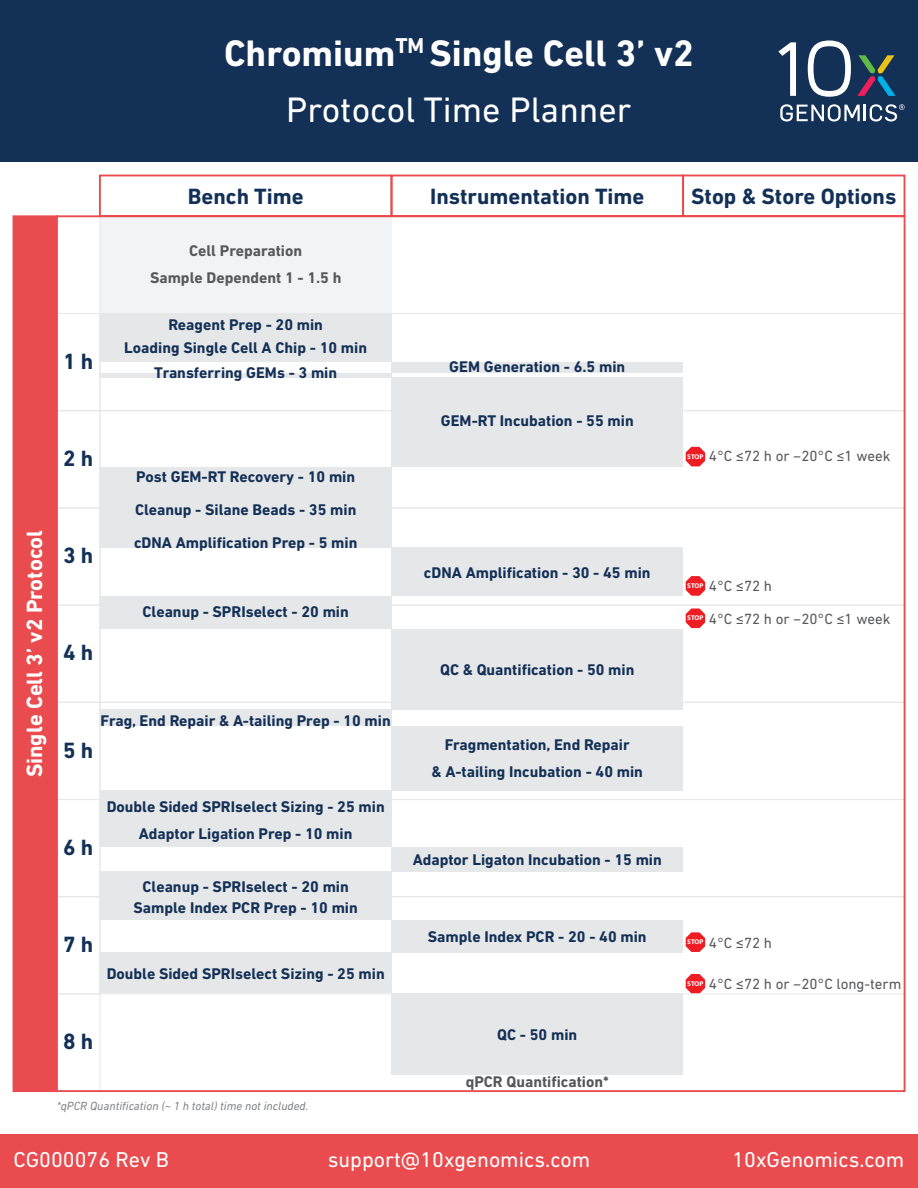
<style>
.page{position:relative;width:918px;height:1188px;background:#fff}
.page>*{position:absolute;margin:0;border:0;box-sizing:border-box;transform-origin:0 0}
.t1{font:700 37.5px "DIN Next LT Pro";color:#fff}
.t2{font:36px "DIN Next LT Pro";color:#fff}
.t3{font:700 22.5px "DIN Next LT Pro";color:#133056}
.t4{font:700 22.5px "DIN Next LT Pro";color:#fff}
.t5{font:21.9px "DIN Next LT Pro";color:#fff}
.t6{font:700 15.75px/24.5px "DIN Next LT Pro";color:#133056;text-align:center}
.t7{font:700 15.75px/27px "DIN Next LT Pro";color:#57585a;text-align:center}
.t8{font:15px "DIN Next LT Pro";color:#57585a}
.t9{font:italic 12px "DIN Next LT Pro";color:#808285}
.t10{font:700 6.9px "Myriad Pro";color:#fff}
</style>
<div class="page">
<div style="left:0;top:1134px;width:918px;height:54px;background:#e94b4f"></div>
<div style="left:100px;top:216px;width:292px;height:98px;background:#f2f3f4"></div>
<div style="left:392px;top:920px;width:291px;height:33px;background:#e6e7e9"></div>
<div style="left:100px;top:314px;width:292px;height:48px;background:#e6e7e9"></div>
<div style="left:0;top:0;width:918px;height:162px;background:#133056"></div>
<svg style="left:808px;top:40px;width:43px;height:57px"></svg>
<svg style="left:778px;top:42px;width:18px;height:54px"></svg>
<svg style="left:857px;top:55px;width:39px;height:41px"></svg>
<svg style="left:780px;top:104px;width:125px;height:18px"></svg>
<div style="left:392px;top:362px;width:291px;height:11px;background:#e6e7e9"></div>
<div style="left:100px;top:373px;width:292px;height:5px;background:#e6e7e9"></div>
<div style="left:100px;top:467px;width:292px;height:81px;background:#e6e7e9"></div>
<div style="left:100px;top:313px;width:805px;height:98px;border:1px solid #e6e7e9"></div>
<div style="left:392px;top:378px;width:291px;height:89px;background:#e6e7e9"></div>
<div style="left:56px;top:994px;width:44px;height:97px;border:1px solid #e6e7e9"></div>
<div style="left:392px;top:847px;width:291px;height:25px;background:#e6e7e9"></div>
<div style="left:100px;top:872px;width:292px;height:48px;background:#e6e7e9"></div>
<div style="left:392px;top:726px;width:291px;height:65px;background:#e6e7e9"></div>
<div style="left:391px;top:175px;width:293px;height:42px;border:2px solid #e94b4f"></div>
<div style="left:682px;top:175px;width:223px;height:42px;border:2px solid #e94b4f"></div>
<div style="left:392px;top:548px;width:291px;height:48px;background:#e6e7e9"></div>
<div style="left:100px;top:596px;width:292px;height:33px;background:#e6e7e9"></div>
<div style="left:100px;top:953px;width:292px;height:40px;background:#e6e7e9"></div>
<div style="left:100px;top:710px;width:292px;height:16px;background:#e6e7e9"></div>
<div style="left:56px;top:896px;width:44px;height:98px;border:1px solid #e6e7e9"></div>
<div style="left:99px;top:175px;width:293px;height:42px;border:2px solid #e94b4f"></div>
<svg style="left:686px;top:447px;width:19px;height:19px"></svg>
<svg style="left:686px;top:576px;width:19px;height:20px"></svg>
<svg style="left:686px;top:974px;width:19px;height:18px"></svg>
<div style="left:100px;top:791px;width:292px;height:56px;background:#e6e7e9"></div>
<div style="left:392px;top:629px;width:291px;height:81px;background:#e6e7e9"></div>
<div style="left:392px;top:993px;width:291px;height:81px;background:#e6e7e9"></div>
<div style="left:56px;top:799px;width:44px;height:98px;border:1px solid #e6e7e9"></div>
<div style="left:56px;top:702px;width:44px;height:98px;border:1px solid #e6e7e9"></div>
<div style="left:56px;top:605px;width:44px;height:98px;border:1px solid #e6e7e9"></div>
<div style="left:56px;top:508px;width:44px;height:97px;border:1px solid #e6e7e9"></div>
<div style="left:56px;top:410px;width:44px;height:98px;border:1px solid #e6e7e9"></div>
<div style="left:56px;top:313px;width:44px;height:98px;border:1px solid #e6e7e9"></div>
<div style="left:56px;top:216px;width:44px;height:98px;border:1px solid #e6e7e9"></div>
<div style="left:13px;top:215px;width:45px;height:877px;background:#e94b4f"></div>
<div style="left:100px;top:410px;width:805px;height:98px;border:1px solid #e6e7e9"></div>
<div style="left:100px;top:508px;width:805px;height:97px;border:1px solid #e6e7e9"></div>
<div style="left:100px;top:605px;width:805px;height:98px;border:1px solid #e6e7e9"></div>
<div style="left:100px;top:702px;width:805px;height:98px;border:1px solid #e6e7e9"></div>
<div style="left:100px;top:799px;width:805px;height:98px;border:1px solid #e6e7e9"></div>
<div style="left:100px;top:896px;width:805px;height:98px;border:1px solid #e6e7e9"></div>
<svg style="left:686px;top:608px;width:19px;height:20px"></svg>
<svg style="left:686px;top:932px;width:19px;height:20px"></svg>
<h1 class="t1" style="left:224px;top:31px;width:471px">Chromium<sup>TM</sup> Single Cell 3’ v2</h1>
<h2 class="t2" style="left:286px;top:89px;width:347px">Protocol Time Planner</h2>
<h3 class="t3" style="left:188px;top:183px;width:117px">Bench Time</h3>
<h3 class="t3" style="left:430px;top:183px;width:216px">Instrumentation Time</h3>
<p class="t7" style="left:150px;top:237px;width:193px">Cell Preparation<br>Sample Dependent 1 - 1.5 h</p>
<h3 class="t3" style="left:63px;top:348px;width:32px">1 h</h3>
<p class="t6" style="left:168px;top:313px;width:156px">Reagent Prep - 20 min</p>
<p class="t6" style="left:124px;top:335px;width:244px">Loading Single Cell A Chip - 10 min<br>Transferring GEMs - 3 min</p>
<h3 class="t4" style="left:21px;top:777px;width:249px;rotate:-90deg">Single Cell 3’ v2 Protocol</h3>
<h3 class="t3" style="left:63px;top:445px;width:32px">2 h</h3>
<h3 class="t3" style="left:63px;top:542px;width:32px">3 h</h3>
<h3 class="t3" style="left:63px;top:640px;width:32px">4 h</h3>
<p class="t6" style="left:136px;top:465px;width:221px">Post GEM-RT Recovery - 10 min</p>
<p class="t6" style="left:135px;top:498px;width:223px">Cleanup - Silane Beads - 35 min</p>
<p class="t6" style="left:134px;top:530px;width:225px">cDNA Amplification Prep - 5 min</p>
<p class="t6" style="left:143px;top:600px;width:208px">Cleanup - SPRIselect - 20 min</p>
<h3 class="t3" style="left:63px;top:737px;width:32px">5 h</h3>
<p class="t6" style="left:101px;top:708px;width:292px">Frag, End Repair &amp; A-tailing Prep - 10 min</p>
<h3 class="t3" style="left:63px;top:834px;width:32px">6 h</h3>
<h3 class="t3" style="left:63px;top:931px;width:32px">7 h</h3>
<p class="t6" style="left:107px;top:794px;width:280px">Double Sided SPRIselect Sizing - 25 min</p>
<p class="t6" style="left:139px;top:821px;width:215px">Adaptor Ligation Prep - 10 min</p>
<p class="t6" style="left:143px;top:874px;width:208px">Cleanup - SPRIselect - 20 min</p>
<p class="t6" style="left:134px;top:895px;width:226px">Sample Index PCR Prep - 10 min</p>
<p class="t6" style="left:107px;top:961px;width:280px">Double Sided SPRIselect Sizing - 25 min</p>
<h3 class="t3" style="left:63px;top:1028px;width:32px">8 h</h3>
<p class="t9" style="left:57px;top:1099px;width:253px">*qPCR Quantification (~ 1 h total) time not included.</p>
<p class="t6" style="left:449px;top:355px;width:177px">GEM Generation - 6.5 min</p>
<p class="t6" style="left:441px;top:408px;width:194px">GEM-RT Incubation - 55 min</p>
<p class="t6" style="left:424px;top:561px;width:228px">cDNA Amplification - 30 - 45 min</p>
<p class="t6" style="left:440px;top:658px;width:196px">QC &amp; Quantification - 50 min</p>
<p class="t6" style="left:432px;top:731px;width:213px;line-height:27px">Fragmentation, End Repair<br>&amp; A-tailing Incubation - 40 min</p>
<p class="t6" style="left:413px;top:848px;width:251px">Adaptor Ligaton Incubation - 15 min</p>
<p class="t6" style="left:428px;top:924px;width:220px">Sample Index PCR - 20 - 40 min</p>
<p class="t6" style="left:497px;top:1022px;width:81px">QC - 50 min</p>
<p class="t7" style="left:466px;top:1068px;width:145px">qPCR Quantification*</p>
<h3 class="t5" style="left:13px;top:1147px;width:157px">CG000076 Rev B</h3>
<h3 class="t5" style="left:328px;top:1147px;width:264px">support@10xgenomics.com</h3>
<h3 class="t3" style="left:691px;top:183px;width:207px">Stop &amp; Store Options</h3>
<p class="t8" style="left:709px;top:447px;width:183px">4°C ≤72 h or −20°C ≤1 week</p>
<p class="t10" style="left:687px;top:452px;width:18px">STOP</p>
<p class="t8" style="left:687px;top:577px;width:86px"><sup>STOP</sup> 4°C ≤72 h</p>
<p class="t8" style="left:687px;top:610px;width:205px"><sup>STOP</sup> 4°C ≤72 h or −20°C ≤1 week</p>
<p class="t8" style="left:687px;top:934px;width:86px"><sup>STOP</sup> 4°C ≤72 h</p>
<p class="t8" style="left:687px;top:975px;width:216px"><sup>STOP</sup> 4°C ≤72 h or −20°C long-term</p>
<h3 class="t5" style="left:732px;top:1147px;width:173px">10xGenomics.com</h3>
</div>
